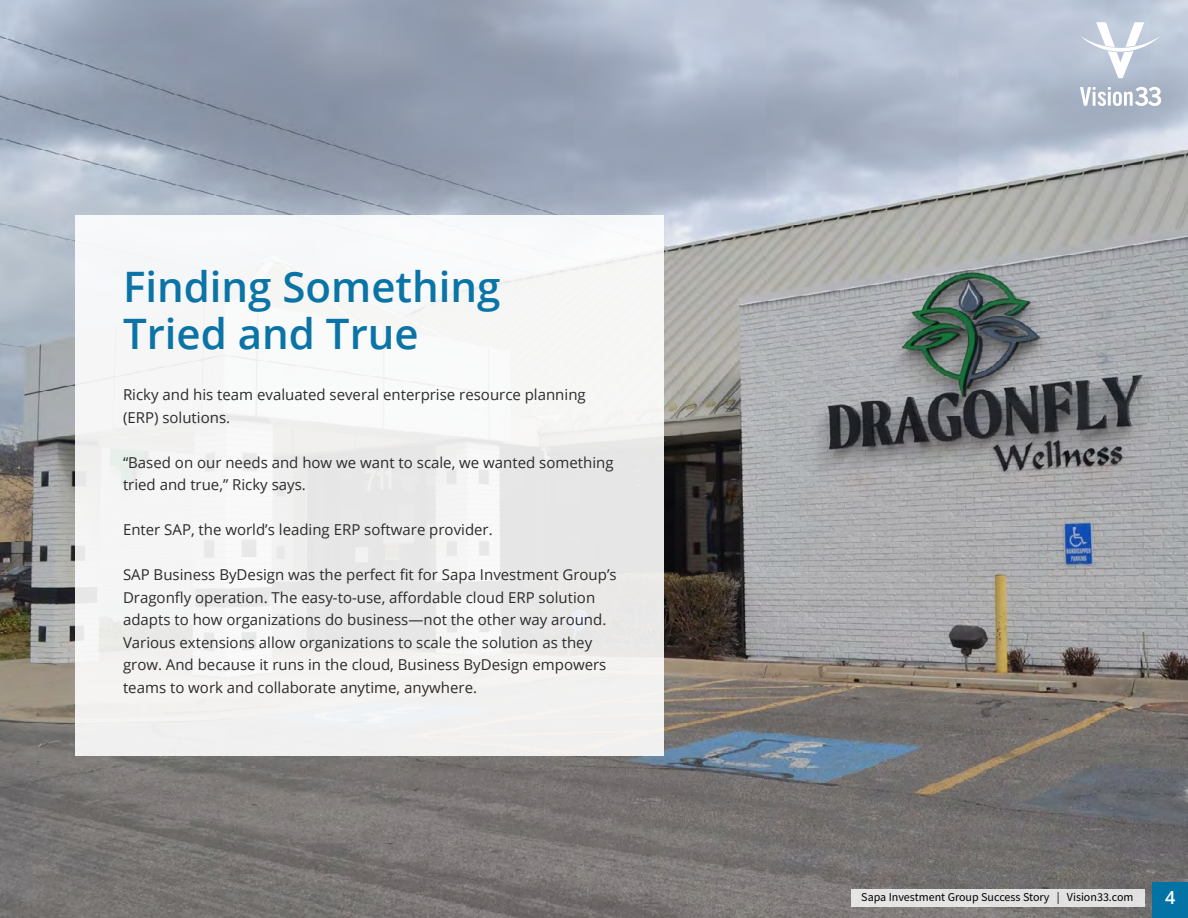
<style>
.page{position:relative;width:1188px;height:918px;background:#fff}
.page>*{position:absolute;margin:0;border:0;box-sizing:border-box;transform-origin:0 0}
.t1{font:600 42px/46.5px "Open Sans";color:#0a74a7}
.t2{font:600 18px "Open Sans";color:#fff}
.t3{font:15px/22.5px "Open Sans";color:#2b2b2b}
.t4{font:12px "Source Sans Pro";color:#000}
</style>
<div class="page">
<img style="left:0;top:0;width:1188px;height:918px">
<div style="left:75px;top:215px;width:588px;height:540px;background:linear-gradient(to right,#f5f5f5,#f0f0ef)"></div>
<svg style="left:1080px;top:22px;width:80px;height:56px"></svg>
<svg style="left:1080px;top:87px;width:81px;height:19px"></svg>
<div style="left:1152px;top:882px;width:36px;height:36px;background:#0373a6"></div>
<div style="left:851px;top:889px;width:294px;height:18px;background:#e3e3e3"></div>
<h1 class="t1" style="left:123px;top:263px;width:379px">Finding Something<br>Tried and True</h1>
<p class="t3" style="left:123px;top:383px;width:464px">Ricky and his team evaluated several enterprise resource planning (ERP) solutions.</p>
<p class="t3" style="left:123px;top:451px;width:492px">“Based on our needs and how we want to scale, we wanted something tried and true,” Ricky says.</p>
<p class="t3" style="left:123px;top:518px;width:371px">Enter SAP, the world’s leading ERP software provider.</p>
<p class="t3" style="left:123px;top:563px;width:495px">SAP Business ByDesign was the perfect fit for Sapa Investment Group’s Dragonfly operation. The easy-to-use, affordable cloud ERP solution adapts to how organizations do business—not the other way around.<br>Various extensions allow organizations to scale the solution as they grow. And because it runs in the cloud, Business ByDesign empowers teams to work and collaborate anytime, anywhere.</p>
<p class="t4" style="left:861px;top:889px;width:274px">Sapa Investment Group Success Story | Vision33.com</p>
<p class="t2" style="left:1165px;top:885px;width:12px">4</p>
</div>
